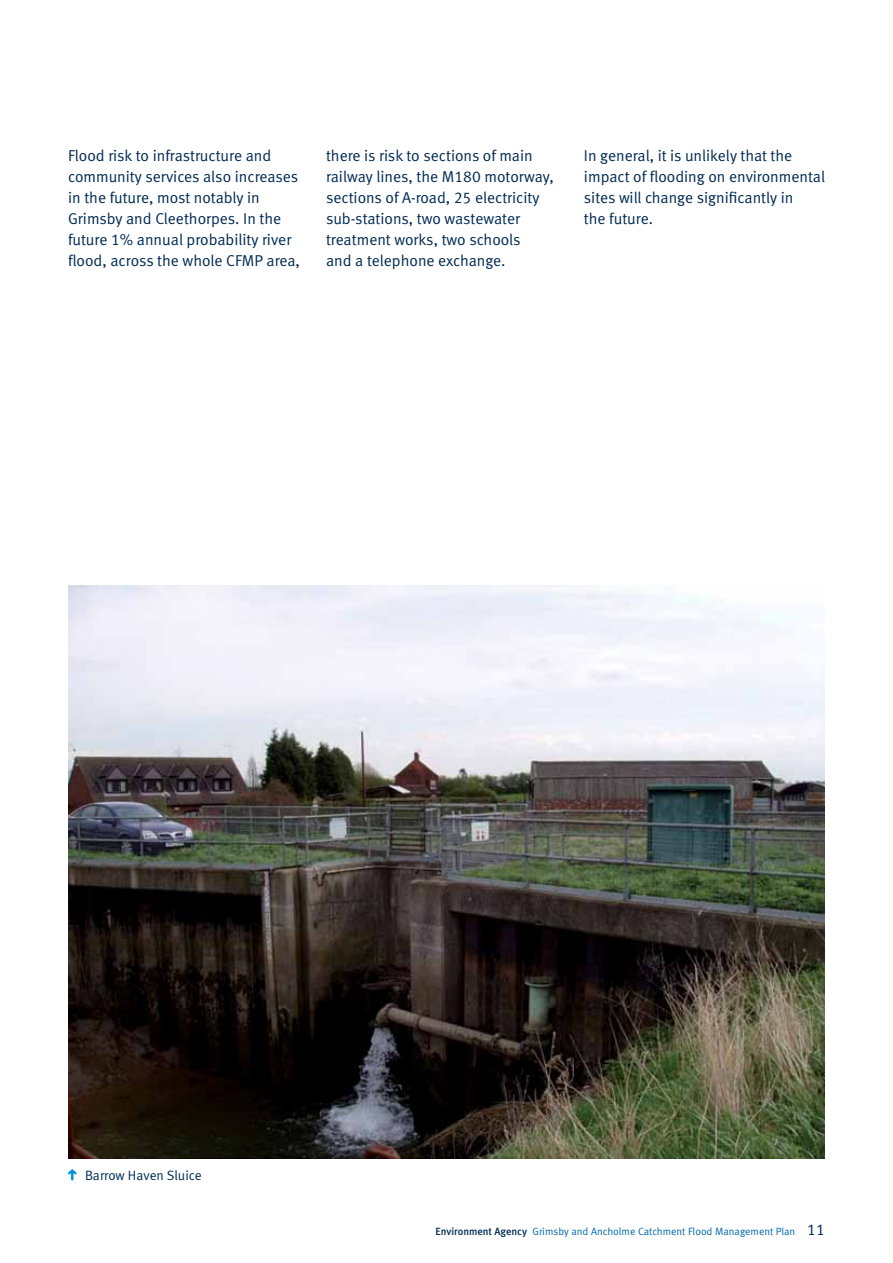
<style>
.page{position:relative;width:893px;height:1263px;background:#fff}
.page>*{position:absolute;margin:0;border:0;box-sizing:border-box;transform-origin:0 0}
.t1{font:15.75px/21px "EA Meta Normal";color:#002b54}
.t2{font:13.5px "EA Meta Normal";color:#002b54}
.t3{font:10.5px "EA Meta Normal";color:#0069aa}
.s1{font-family:"EA Meta";font-weight:500;color:#002b54}
.s2{font-size:15.75px;color:#002b54}
</style>
<div class="page">
<svg style="left:68px;top:1169px;width:9px;height:11px"></svg>
<img style="left:68px;top:585px;width:757px;height:574px">
<p class="t1" style="left:68px;top:145px;width:233px">Flood risk to infrastructure and community services also increases in the future, most notably in Grimsby and Cleethorpes. In the future 1% annual probability river flood, across the whole CFMP area,</p>
<p class="t1" style="left:326px;top:145px;width:229px">there is risk to sections of main railway lines, the M180 motorway, sections of A-road, 25 electricity sub-stations, two wastewater treatment works, two schools<br>and a telephone exchange.</p>
<p class="t1" style="left:584px;top:145px;width:243px">In general, it is unlikely that the impact of flooding on environmental sites will change significantly in<br>the future.</p>
<p class="t2" style="left:85px;top:1167px;width:118px">Barrow Haven Sluice</p>
<p class="t3" style="left:436px;top:1225px;width:391px"><span class="s1">Environment Agency</span> Grimsby and Ancholme Catchment Flood Management Plan <span class="s2">11</span></p>
</div>
